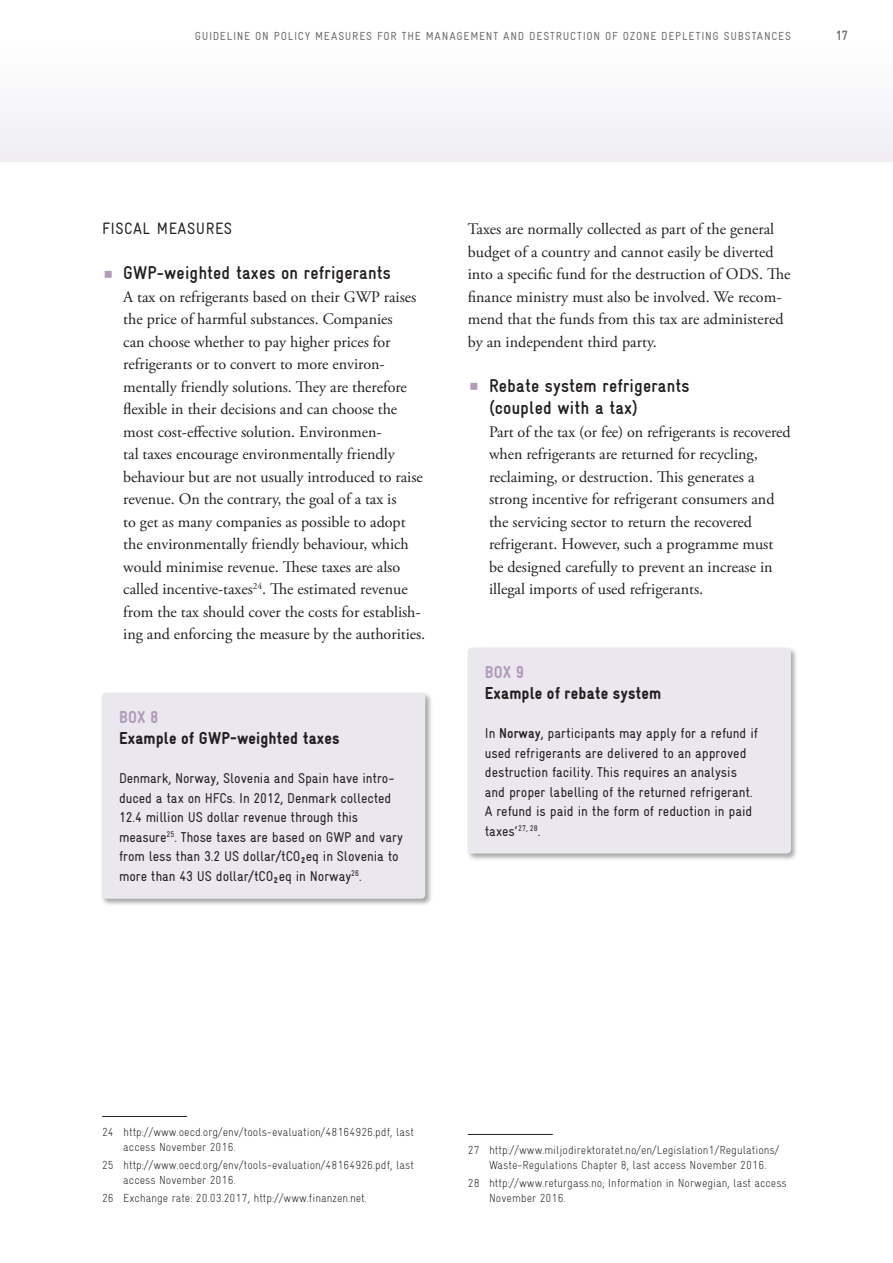
<style>
.page{position:relative;width:893px;height:1263px;background:#fff}
.page>*{position:absolute;margin:0;border:0;box-sizing:border-box;transform-origin:0 0}
.t1{font:700 condensed 18.6px/22.5px "Gravur";letter-spacing:.01em;color:#231f20}
.Fließtext_10_7_pt_Ga{font:900 condensed 17.4px "Gravur";letter-spacing:.01em;color:#231f20}
.Fließtext_10_7_pt_Ga-2{font:900 condensed 17.4px "Gravur";letter-spacing:.01em;color:#b19cbb}
.Fließtext_10_7_pt_Ga-3{font:condensed 16.5px "Gravur";letter-spacing:.03em;color:#231f20}
.Fließtext_10_7_pt_Ga-4{font:16.05px/22.5px "Adobe Garamond Pro";color:#231f20}
.Box_Fließtext_9_5pt{font:condensed 14.25px/19.5px "Gravur";letter-spacing:-.005em;color:#231f20}
.t2{font:700 condensed 13.5px "Gravur";color:#6c6d70}
.Fußnote{font:300 condensed 11.7px/15px "Gravur";color:#231f20}
.t3{font:condensed 11.7px "Gravur";letter-spacing:.065em;color:#6c6d70}
.s1{color:#fff}
.s2{font-weight:700;font-size:14.4px}
</style>
<div class="page">
<div style="left:0;top:43px;width:893px;height:119px;background:#f7f6f8"></div>
<hr style="left:102px;top:1116px;width:85px;height:1px;background:#231f20">
<hr style="left:468px;top:1134px;width:85px;height:1px;background:#231f20">
<div style="left:100px;top:691px;width:333px;height:215px;background:#231f20;opacity:.4"></div>
<div style="left:102px;top:693px;width:323px;height:206px;background:#ebe7ee;border-radius:4px"></div>
<div style="left:466px;top:646px;width:333px;height:215px;background:#231f20;opacity:.4"></div>
<div style="left:468px;top:648px;width:323px;height:205px;background:#ebe7ee;border-radius:4px"></div>
<p class="t3" style="left:195px;top:30px;width:598px">GUIDELINE ON POLICY MEASURES FOR THE MANAGEMENT AND DESTRUCTION OF OZONE DEPLETING SUBSTANCES</p>
<p class="t2" style="left:836px;top:28px;width:14px">17</p>
<p class="Fließtext_10_7_pt_Ga-3" style="left:102px;top:219px;width:132px">FISCAL MEASURES</p>
<p class="t1" style="left:123px;top:261px;width:269px">GWP-weighted taxes on refrigerants</p>
<p class="Fließtext_10_7_pt_Ga-4" style="left:123px;top:286px;width:303px">A tax on refrigerants based on their GWP raises the price of harmful substances. Companies<br>can choose whether to pay higher prices for refrigerants or to convert to more environ&shy;mentally friendly solutions. They are therefore flexible in their decisions and can choose the most cost-effective solution. Environmen-<br>tal taxes encourage environmentally friendly behaviour but are not usually introduced to raise revenue. On the contrary, the goal of a tax is<br>to get as many companies as possible to adopt the environmentally friendly behaviour, which would minimise revenue. These taxes are also called incentive-taxes<sup>24</sup>. The estimated revenue from the tax should cover the costs for establish&shy;ing and enforcing the measure by the authorities.</p>
<p class="Fließtext_10_7_pt_Ga-2" style="left:119px;top:708px;width:41px">BOX 8</p>
<p class="Fließtext_10_7_pt_Ga" style="left:119px;top:729px;width:222px">Example of GWP-weighted taxes</p>
<p class="Box_Fließtext_9_5pt" style="left:119px;top:769px;width:285px">Denmark, Norway, Slovenia and Spain have intro&shy;duced a tax on HFCs. In 2012, Denmark collected 12.4 million US dollar revenue through this measure<sup>25</sup>. Those taxes are based on GWP and vary from less than 3.2 US dollar/tCO²eq in Slovenia to more than 43 US dollar/tCO²eq in Norway<sup>26</sup>.</p>
<p class="Fließtext_10_7_pt_Ga-4" style="left:468px;top:218px;width:324px">Taxes are normally collected as part of the general budget of a country and cannot easily be diverted into a specific fund for the destruction of ODS. The finance ministry must also be involved. We recom&shy;mend that the funds from this tax are administered by an independent third party.</p>
<p class="t1" style="left:489px;top:374px;width:202px">Rebate system refrigerants (coupled with a tax)</p>
<p class="Fließtext_10_7_pt_Ga-4" style="left:489px;top:421px;width:303px">Part of the tax (or fee) on refrigerants is recovered when refrigerants are returned for recycling, reclaiming, or destruction. This generates a strong incentive for refrigerant consumers and the servicing sector to return the recovered refrigerant. However, such a programme must be designed carefully to prevent an increase in illegal imports of used refrigerants. <span class="s1">27 28</span></p>
<p class="Fließtext_10_7_pt_Ga-2" style="left:485px;top:663px;width:41px">BOX 9</p>
<p class="Fließtext_10_7_pt_Ga" style="left:485px;top:684px;width:178px">Example of rebate system</p>
<p class="Box_Fließtext_9_5pt" style="left:485px;top:724px;width:275px">In <span class="s2">Norway</span>, participants may apply for a refund if used refrigerants are delivered to an approved destruction facility. This requires an analysis and proper labelling of the returned refrigerant.<br>A refund is paid in the form of reduction in paid taxes’<sup>27,</sup> <sup>28</sup>.</p>
<p class="Fußnote" style="left:123px;top:1124px;width:292px;text-indent:-21px">24 http://www.oecd.org/env/tools-evaluation/48164926.pdf, last access November 2016.</p>
<p class="Fußnote" style="left:123px;top:1157px;width:292px;text-indent:-21px">25 http://www.oecd.org/env/tools-evaluation/48164926.pdf, last access November 2016.</p>
<p class="Fußnote" style="left:102px;top:1190px;width:266px">26 Exchange rate: 20.03.2017, http://www.finanzen.net.</p>
<p class="Fußnote" style="left:489px;top:1142px;width:292px;text-indent:-21px">27 http://www.miljodirektoratet.no/en/Legislation1/Regulations/<br>Waste-Regulations Chapter 8, last access November 2016.</p>
<p class="Fußnote" style="left:489px;top:1175px;width:299px;text-indent:-21px">28 http://www.returgass.no; Information in Norwegian, last access<br>November 2016.</p>
</div>
